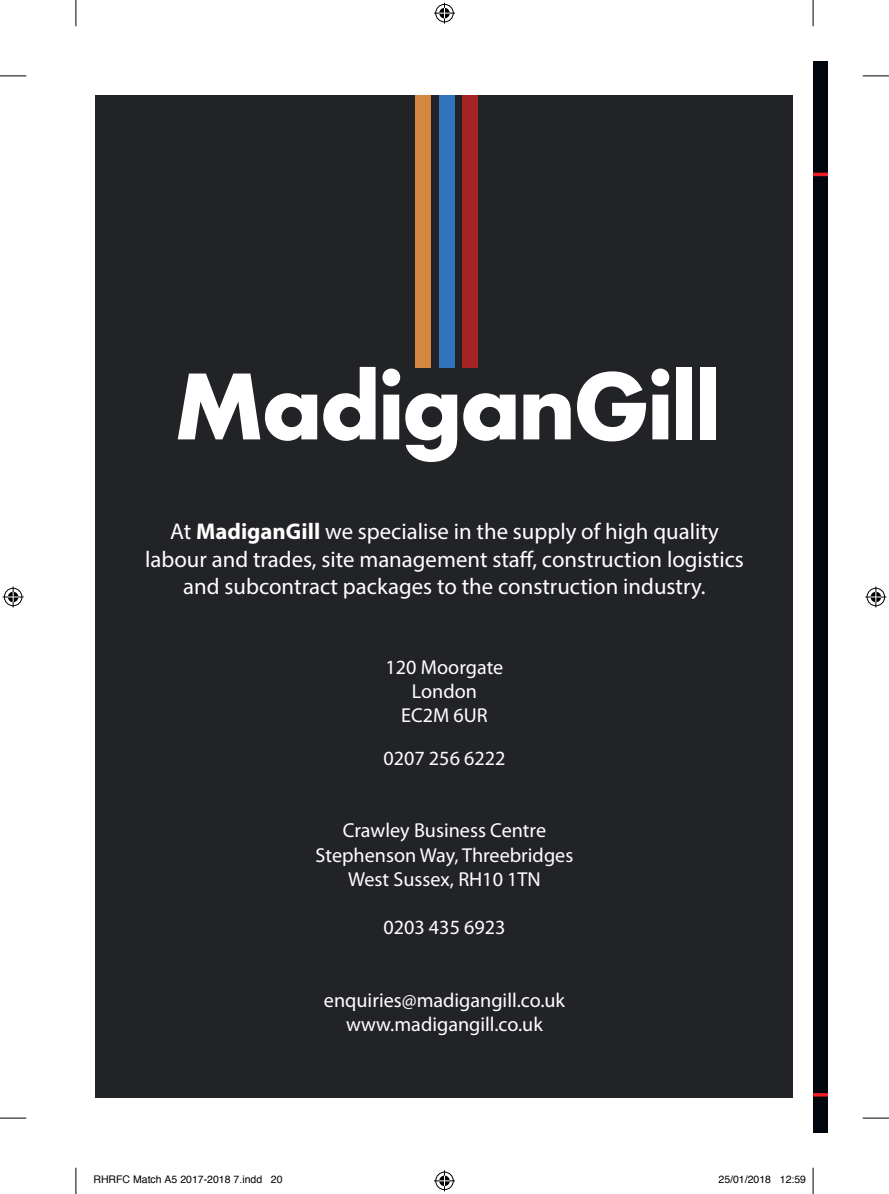
<style>
.page{position:relative;width:889px;height:1194px;background:#fff}
.page>*{position:absolute;margin:0;border:0;box-sizing:border-box;transform-origin:0 0}
.t1{font:22.75px/27.3px "Myriad Pro";color:#fff;text-align:center}
.t2{font:20.12px/24.3px "Myriad Pro";color:#fff;text-align:center}
.t3{font:10.5px "Helvetica";color:#000}
.s1{font-weight:700}
</style>
<div class="page">
<div style="left:813px;top:61px;width:14px;height:1071px;background:#01060e"></div>
<hr style="left:813px;top:173px;width:14px;height:3px;background:#ee1d23">
<hr style="left:813px;top:1093px;width:14px;height:3px;background:#ee1d23">
<div style="left:96px;top:642px;width:697px;height:456px;background:#222327"></div>
<svg style="left:96px;top:96px;width:697px;height:546px;background:#313034"></svg>
<svg style="left:0;top:76px;width:26px;height:1px"></svg>
<svg style="left:862px;top:76px;width:26px;height:1px"></svg>
<svg style="left:0;top:1117px;width:26px;height:1px"></svg>
<svg style="left:862px;top:1117px;width:26px;height:1px"></svg>
<svg style="left:76px;top:0;width:1px;height:26px"></svg>
<svg style="left:76px;top:1167px;width:1px;height:26px"></svg>
<svg style="left:812px;top:0;width:1px;height:26px"></svg>
<svg style="left:812px;top:1167px;width:1px;height:26px"></svg>
<svg style="left:434px;top:3px;width:21px;height:21px"></svg>
<svg style="left:434px;top:1170px;width:21px;height:21px"></svg>
<svg style="left:3px;top:586px;width:21px;height:21px"></svg>
<svg style="left:865px;top:586px;width:21px;height:21px"></svg>
<p class="t1" style="left:145px;top:518px;width:600px">At <span class="s1">MadiganGill</span> we specialise in the supply of high quality labour and trades, site management staff, construction logistics and subcontract packages to the construction industry.</p>
<p class="t2" style="left:385px;top:654px;width:119px">120 Moorgate<br>London<br>EC2M 6UR</p>
<p class="t2" style="left:383px;top:745px;width:124px">0207 256 6222</p>
<p class="t2" style="left:315px;top:818px;width:259px">Crawley Business Centre<br>Stephenson Way, Threebridges<br>West Sussex, RH10 1TN</p>
<p class="t2" style="left:383px;top:915px;width:124px">0203 435 6923</p>
<p class="t2" style="left:324px;top:988px;width:242px">enquiries@madigangill.co.uk www.madigangill.co.uk</p>
<p class="t3" style="left:93px;top:1171px;width:191px">RHRFC Match A5 2017-2018 7.indd 20</p>
<p class="t3" style="left:718px;top:1171px;width:89px">25/01/2018 12:59</p>
</div>
